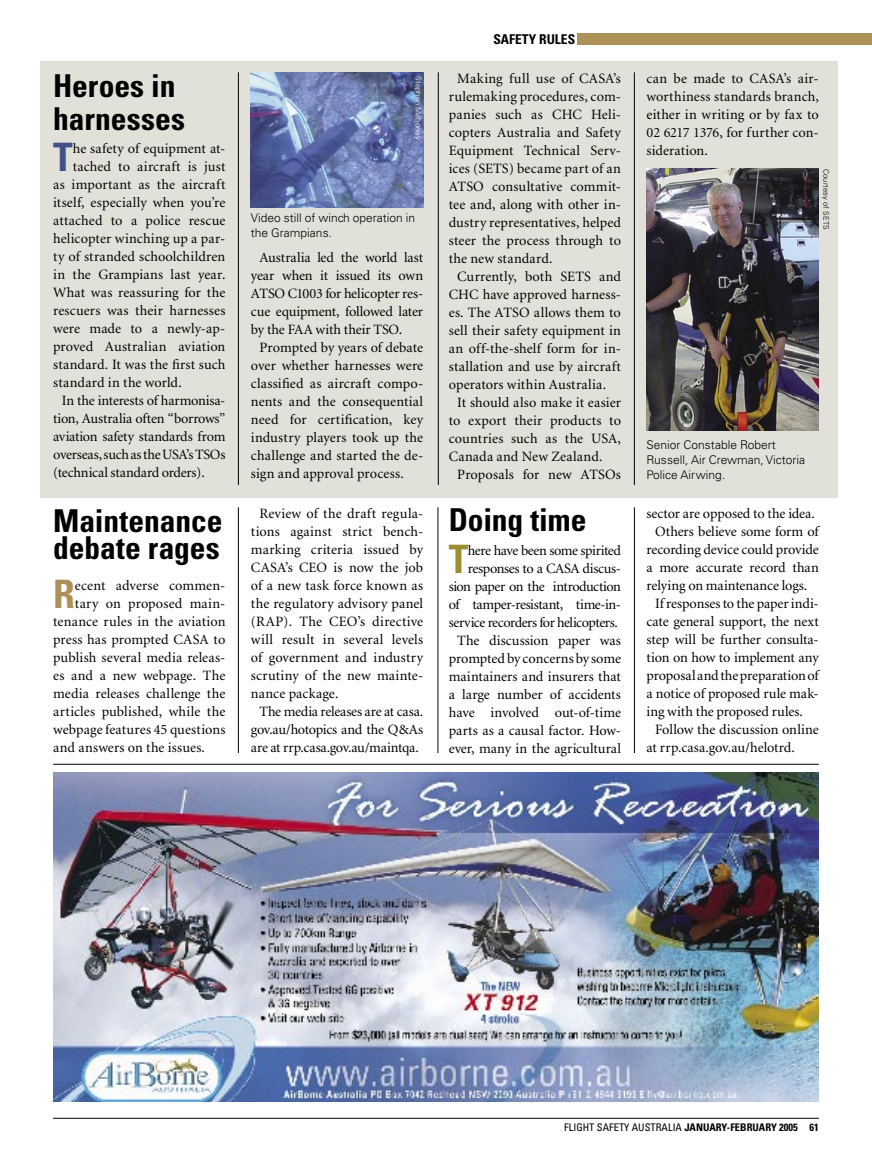
<style>
.page{position:relative;width:872px;height:1170px;background:#fff}
.page>*{position:absolute;margin:0;border:0;box-sizing:border-box;transform-origin:0 0}
.Drop_Cap__Small{font:700 condensed 39.15px "Univers";color:#425288}
.Drop_Cap__Small-2{font:700 condensed 39.15px "Univers";color:#9b8d30}
.Drop_Cap__Small-3{font:700 condensed 39.15px "Univers";color:#ae9159}
.Heading_2{font:700 condensed 31.5px/33px "Univers";letter-spacing:-.005em;color:#000}
.MAIN_TEXT{font:14.25px/18px "Minion";color:#000;text-align:justify}
.Drop_Cap__Small-4{font:14.25px "Minion";letter-spacing:.005em;color:#000}
.Drop_Cap__Small-5{font:14.25px/18px "Minion";letter-spacing:-.03em;color:#000;text-align:right}
.MAIN_TEXT-2{font:14.25px/18px "Minion";letter-spacing:-.02em;color:#000;text-align:center}
.Drop_Cap__Small-6{font:14.25px "Minion";letter-spacing:.025em;color:#000}
.t1{font:700 condensed 13.5px "Univers";color:#000}
.t2{font:300 12px/15px "Univers";color:#000}
.t3{font:700 condensed 10.5px "Univers";color:#000}
.Photo_credit{font:300 7.5px "Univers";letter-spacing:.02em;color:#000}
.Photo_credit-2{font:300 7.5px "Univers";letter-spacing:.02em;color:#fff}
.s1{font-weight:400}
</style>
<div class="page">
<hr style="left:53px;top:1117px;width:766px;height:1px;background:#000">
<div style="left:577px;top:33px;width:295px;height:11px;background:#ae9159"></div>
<div style="left:40px;top:62px;width:797px;height:435px;background:#e1e1da"></div>
<img style="left:646px;top:169px;width:173px;height:261px">
<img style="left:251px;top:72px;width:172px;height:135px">
<hr style="left:238px;top:72px;width:1px;height:413px;background:#000">
<hr style="left:438px;top:72px;width:1px;height:413px;background:#000">
<hr style="left:634px;top:72px;width:1px;height:413px;background:#000">
<hr style="left:238px;top:507px;width:1px;height:246px;background:#000">
<img style="left:53px;top:772px;width:766px;height:329px">
<hr style="left:438px;top:507px;width:1px;height:246px;background:#000">
<hr style="left:634px;top:507px;width:1px;height:246px;background:#000">
<hr style="left:53px;top:764px;width:766px;height:1px;background:#000">
<p class="Heading_2" style="left:53px;top:69px;width:133px">Heroes in harnesses</p>
<p class="Drop_Cap__Small" style="left:53px;top:133px;width:21px">T</p>
<p class="Drop_Cap__Small-4" style="left:73px;top:141px;width:154px">he safety of equipment at-</p>
<p class="Drop_Cap__Small-4" style="left:73px;top:159px;width:154px">tached to aircraft is just</p>
<p class="Drop_Cap__Small-6" style="left:53px;top:177px;width:174px">as important as the aircraft</p>
<p class="Drop_Cap__Small-4" style="left:53px;top:195px;width:174px">itself, especially when you’re</p>
<p class="Drop_Cap__Small-4" style="left:53px;top:213px;width:174px">attached to a police rescue</p>
<p class="Drop_Cap__Small-4" style="left:53px;top:231px;width:174px">helicopter winching up a par-</p>
<p class="Drop_Cap__Small-4" style="left:53px;top:249px;width:174px">ty of stranded schoolchildren</p>
<p class="Drop_Cap__Small-4" style="left:53px;top:267px;width:174px">in the Grampians last year.</p>
<p class="Drop_Cap__Small-4" style="left:53px;top:285px;width:174px">What was reassuring for the</p>
<p class="Drop_Cap__Small-4" style="left:53px;top:303px;width:174px">rescuers was their harnesses</p>
<p class="Drop_Cap__Small-4" style="left:53px;top:321px;width:174px">were made to a newly-ap-</p>
<p class="Drop_Cap__Small-4" style="left:53px;top:339px;width:174px">proved Australian aviation</p>
<p class="Drop_Cap__Small-4" style="left:53px;top:357px;width:174px">standard. It was the first such</p>
<p class="Drop_Cap__Small-4" style="left:53px;top:375px;width:130px">standard in the world.</p>
<p class="MAIN_TEXT" style="left:53px;top:392px;width:174px;text-indent:9px">In the interests of harmonisa&shy;tion, Australia often “borrows” aviation safety standards from overseas, such as the USA’s TSOs (technical standard orders).</p>
<p class="Heading_2" style="left:53px;top:507px;width:171px;line-height:27px">Maintenance debate rages</p>
<p class="Drop_Cap__Small-3" style="left:53px;top:569px;width:23px">R</p>
<p class="Drop_Cap__Small-4" style="left:75px;top:578px;width:152px">ecent adverse commen-</p>
<p class="Drop_Cap__Small-4" style="left:75px;top:596px;width:152px">tary on proposed main-</p>
<p class="Drop_Cap__Small-4" style="left:53px;top:614px;width:174px">tenance rules in the aviation</p>
<p class="Drop_Cap__Small-4" style="left:53px;top:632px;width:174px">press has prompted CASA to</p>
<p class="Drop_Cap__Small-4" style="left:53px;top:650px;width:174px">publish several media releas-</p>
<p class="Drop_Cap__Small-4" style="left:53px;top:668px;width:174px">es and a new webpage. The</p>
<p class="Drop_Cap__Small-4" style="left:53px;top:686px;width:174px">media releases challenge the</p>
<p class="Drop_Cap__Small-4" style="left:53px;top:704px;width:174px">articles published, while the</p>
<p class="Drop_Cap__Small-4" style="left:53px;top:722px;width:174px">webpage features 45 questions</p>
<p class="Drop_Cap__Small-4" style="left:53px;top:740px;width:153px">and answers on the issues.</p>
<p class="Photo_credit-2" style="left:423px;top:76px;width:64px;rotate:90deg">Stephen Mahoney</p>
<p class="t2" style="left:251px;top:210px;width:166px">Video still of winch operation in the Grampians.</p>
<p class="MAIN_TEXT" style="left:251px;top:249px;width:174px;text-indent:9px">Australia led the world last year when it issued its own ATSO C1003 for helicopter res&shy;cue equipment, followed later by the FAA with their TSO.</p>
<p class="MAIN_TEXT" style="left:251px;top:339px;width:174px;text-indent:9px">Prompted by years of debate over whether harnesses were classified as aircraft compo&shy;nents and the consequential need for certification, key industry players took up the challenge and started the de&shy;sign and approval process.</p>
<p class="MAIN_TEXT" style="left:251px;top:505px;width:174px;text-indent:9px">Review of the draft regula&shy;tions against strict bench&shy;marking criteria issued by CASA’s CEO is now the job of a new task force known as the regulatory advisory panel (RAP). The CEO’s directive will result in several levels of government and industry scrutiny of the new mainte&shy;nance package.</p>
<p class="MAIN_TEXT-2" style="left:251px;top:703px;width:174px">The media releases are at casa. gov.au/hotopics and the Q&amp;As are at rrp.casa.gov.au/maintqa.</p>
<p class="t1" style="left:493px;top:30px;width:83px">SAFETY RULES</p>
<p class="MAIN_TEXT" style="left:449px;top:70px;width:174px;text-indent:9px">Making full use of CASA’s rulemaking procedures, com&shy;panies such as CHC Heli&shy;copters Australia and Safety Equipment Technical Serv&shy;ices (SETS) became part of an ATSO consultative commit&shy;tee and, along with other in&shy;dustry representatives, helped steer the process through to the new standard.</p>
<p class="MAIN_TEXT" style="left:449px;top:268px;width:174px;text-indent:9px">Currently, both SETS and CHC have approved harness&shy;es. The ATSO allows them to sell their safety equipment in an off-the-shelf form for in&shy;stallation and use by aircraft operators within Australia.</p>
<p class="MAIN_TEXT" style="left:449px;top:394px;width:174px;text-indent:9px">It should also make it easier to export their products to countries such as the USA, Canada and New Zealand.</p>
<p class="MAIN_TEXT" style="left:457px;top:466px;width:165px">Proposals for new ATSOs</p>
<p class="Heading_2" style="left:449px;top:503px;width:139px">Doing time</p>
<p class="Drop_Cap__Small-2" style="left:449px;top:535px;width:21px">T</p>
<p class="Drop_Cap__Small-5" style="left:449px;top:542px;width:174px">here have been some spirited responses to a CASA discus&shy;sion paper on the introduction of tamper-resistant, time-in&shy;service recorders for helicopters.</p>
<p class="MAIN_TEXT" style="left:449px;top:632px;width:174px;text-align:center">The discussion paper was prompted by concerns by some maintainers and insurers that a large number of accidents have involved out-of-time parts as a causal factor. How&shy;ever, many in the agricultural</p>
<p class="MAIN_TEXT" style="left:646px;top:70px;width:174px">can be made to CASA’s air&shy;worthiness standards branch, either in writing or by fax to 02 6217 1376, for further con&shy;sideration.</p>
<p class="Photo_credit" style="left:830px;top:169px;width:62px;rotate:90deg">Courtesy of SETS</p>
<p class="t2" style="left:646px;top:437px;width:160px">Senior Constable Robert<br>Russell, Air Crewman, Victoria<br>Police Airwing.</p>
<p class="MAIN_TEXT" style="left:646px;top:505px;width:170px">sector are opposed to the idea.</p>
<p class="MAIN_TEXT" style="left:646px;top:523px;width:174px;text-indent:9px">Others believe some form of recording device could provide a more accurate record than relying on maintenance logs.</p>
<p class="MAIN_TEXT" style="left:646px;top:595px;width:174px;text-indent:9px">If responses to the paper indi&shy;cate general support, the next step will be further consulta&shy;tion on how to implement any proposal and the preparation of a notice of proposed rule mak&shy;ing with the proposed rules.</p>
<p class="MAIN_TEXT" style="left:646px;top:721px;width:174px;text-indent:9px">Follow the discussion online at rrp.casa.gov.au/helotrd.</p>
<p class="t3" style="left:564px;top:1120px;width:256px"><span class="s1">FLIGHT SAFETY AUSTRALIA</span> JANUARY-FEBRUARY 2005 61</p>
</div>
